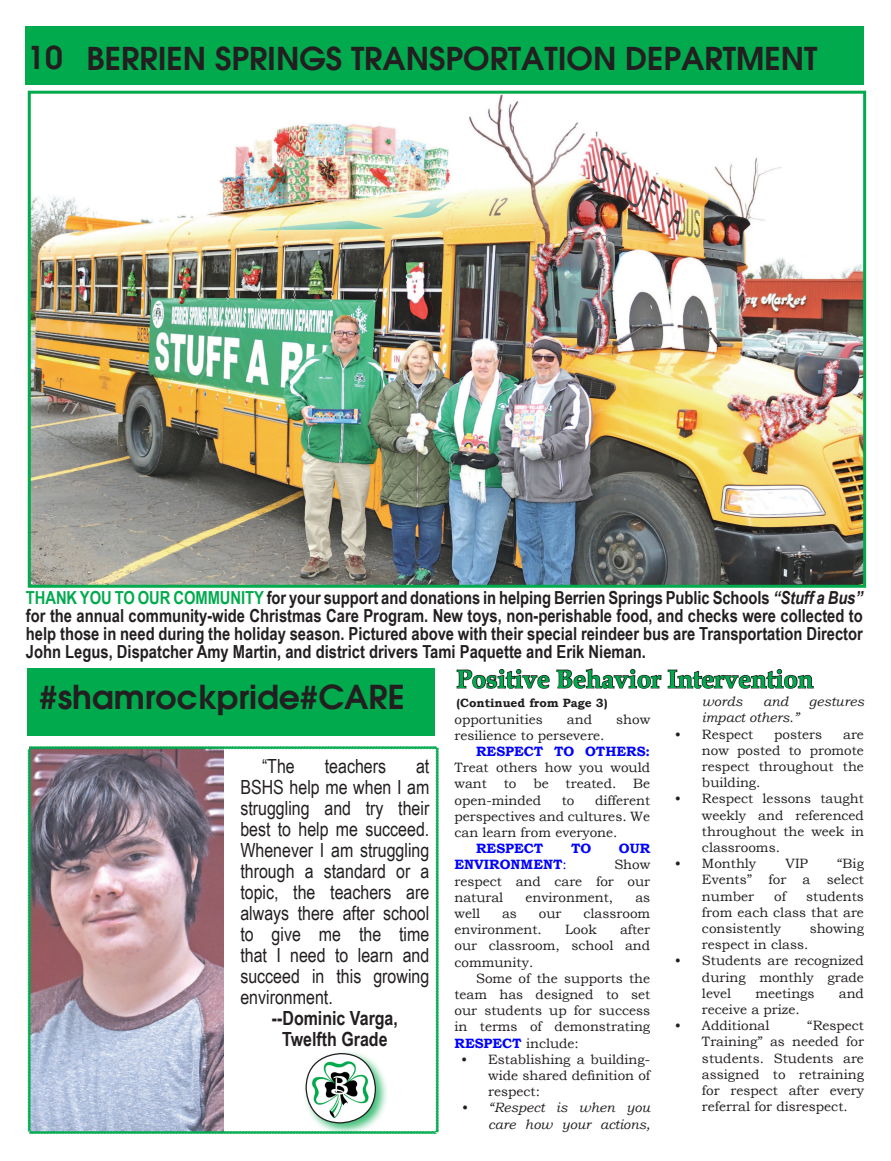
<style>
.page{position:relative;width:891px;height:1161px;background:#fff}
.page>*{position:absolute;margin:0;border:0;box-sizing:border-box;transform-origin:0 0}
.t1{font:600 33px "Avant Garde";color:#231f20}
.t2{font:600 31.5px "Avant Garde";color:#231f20}
.t3{font:700 25.5px "Book Antiqua";color:#00aa4d}
.t4{font:19.5px/21px "Arial Narrow";color:#231f20;text-align:justify}
.t5{font:700 19.5px/21px "Arial Narrow";color:#231f20;text-align:center}
.t6{font:700 18px/18px "Arial Narrow";color:#231f20;text-align:justify}
.t7{font:13.5px/16.2px "Bookman Old Style";color:#231f20;text-align:justify}
.t8{font:italic 13.5px/16.2px "Bookman Old Style";color:#231f20;text-align:right}
.t9{font:700 13.5px "Bookman Old Style";color:#00f}
.t10{font:700 12px "Bookman Old Style";color:#231f20}
.s1{color:#00aa4d}
.s2{font-style:italic}
.s3{font-weight:400}
.s4{font-weight:700;color:#00f}
</style>
<div class="page">
<div style="left:25px;top:26px;width:839px;height:59px;background:#00aa4d"></div>
<svg style="left:456px;top:669px;width:94px;height:20px"></svg>
<svg style="left:556px;top:668px;width:258px;height:21px"></svg>
<img style="left:32px;top:95px;width:830px;height:489px">
<div style="left:28px;top:91px;width:838px;height:497px;border:3px solid #00aa4d"></div>
<svg style="left:27px;top:746px;width:412px;height:388px"></svg>
<div style="left:27px;top:669px;width:408px;height:67px;background:#00aa4d"></div>
<div style="left:302px;top:1050px;width:86px;height:85px;background:#00aa4d;opacity:.75"></div>
<img style="left:306px;top:1054px;width:69px;height:69px">
<div style="left:306px;top:1053px;width:70px;height:71px;border:1px solid #231f20;border-radius:35px"></div>
<h2 class="t2" style="left:27px;top:20px;width:37px">10</h2>
<h2 class="t2" style="left:27px;top:37px;width:791px">10 BERRIEN SPRINGS TRANSPORTATION DEPARTMENT</h2>
<p class="t6" style="left:26px;top:588px;width:839px"><span class="s1">THANK YOU TO OUR COMMUNITY</span> for your support and donations in helping Berrien Springs Public Schools <span class="s2">“Stuff a Bus” </span>for the annual community-wide Christmas Care Program. New toys, non-perishable food, and checks were collected to help those in need during the holiday season. Pictured above with their special reindeer bus are Transportation Director John Legus, Dispatcher Amy Martin, and district drivers Tami Paquette and Erik Nieman.</p>
<h1 class="t1" style="left:39px;top:675px;width:302px">#SHAMROCKPRIDE#CARE</h1>
<h3 class="t4" style="left:262px;top:755px;width:34px">“The</h3>
<h3 class="t4" style="left:325px;top:755px;width:63px">teachers</h3>
<p class="t4" style="left:240px;top:755px;width:191px;text-indent:176px">at BSHS help me when I am struggling and try their best to help me succeed.<br>Whenever I am struggling through a standard or a topic, the teachers are always there after school to give me the time that I need to learn and succeed in this growing environment.</p>
<h3 class="t5" style="left:272px;top:1007px;width:128px">--Dominic Varga,<br>Twelfth Grade</h3>
<h3 class="t3" style="left:456px;top:662px;width:359px">Positive Behavior Intervention</h3>
<p class="t10" style="left:456px;top:694px;width:153px">(Continued from Page 3)</p>
<p class="t7" style="left:454px;top:711px;width:90px">opportunities</p>
<p class="t7" style="left:567px;top:711px;width:27px">and</p>
<p class="t7" style="left:616px;top:711px;width:36px">show</p>
<p class="t7" style="left:454px;top:727px;width:152px">resilience to persevere.</p>
<p class="t9" style="left:476px;top:742px;width:176px">RESPECT TO OTHERS:</p>
<p class="t7" style="left:454px;top:760px;width:197px">Treat others how you would want</p>
<p class="t7" style="left:454px;top:776px;width:197px;text-indent:79px">be treated. Be open-minded</p>
<p class="t7" style="left:504px;top:776px;width:14px">to</p>
<p class="t7" style="left:454px;top:792px;width:197px;text-indent:141px">different perspectives and cultures. We can learn from everyone.</p>
<p class="t9" style="left:476px;top:839px;width:69px">RESPECT</p>
<p class="t9" style="left:571px;top:839px;width:22px">TO</p>
<p class="t9" style="left:619px;top:839px;width:33px">OUR</p>
<p class="t9" style="left:454px;top:855px;width:114px">ENVIRONMENT<span class="s3">:</span></p>
<p class="t7" style="left:562px;top:792px;width:14px">to</p>
<p class="t7" style="left:454px;top:857px;width:197px;text-indent:160px">Show respect and care for our natural</p>
<p class="t7" style="left:526px;top:889px;width:89px">environment,</p>
<p class="t7" style="left:635px;top:889px;width:16px">as</p>
<p class="t7" style="left:454px;top:905px;width:27px">well</p>
<p class="t7" style="left:502px;top:905px;width:16px">as</p>
<p class="t7" style="left:539px;top:905px;width:24px">our</p>
<p class="t7" style="left:584px;top:905px;width:68px">classroom</p>
<p class="t7" style="left:454px;top:922px;width:89px">environment.</p>
<p class="t7" style="left:565px;top:922px;width:33px">Look</p>
<p class="t7" style="left:454px;top:922px;width:197px;text-indent:166px">after our classroom, school and community.</p>
<p class="t7" style="left:454px;top:970px;width:197px;text-indent:22px">Some of the supports the team has designed to set our students up for success in terms of demonstrating <span class="s4">RESPECT</span> include:</p>
<p class="t7" style="left:488px;top:1051px;width:163px;text-indent:-27px">• Establishing a building&shy;wide shared definition of respect:</p>
<p class="t8" style="left:461px;top:1100px;width:191px">• “Respect is when you care how your actions,</p>
<p class="t8" style="left:702px;top:693px;width:42px">words</p>
<p class="t8" style="left:763px;top:693px;width:27px">and</p>
<p class="t8" style="left:809px;top:693px;width:57px">gestures</p>
<p class="t8" style="left:702px;top:710px;width:99px">impact others.”</p>
<p class="t7" style="left:675px;top:726px;width:80px">• Respect</p>
<p class="t7" style="left:774px;top:726px;width:50px">posters</p>
<p class="t7" style="left:702px;top:726px;width:164px;text-indent:141px">are now posted to promote respect throughout the building.</p>
<p class="t7" style="left:702px;top:791px;width:163px;text-indent:-27px">• Respect lessons taught weekly and referenced throughout the week in classrooms.</p>
<p class="t7" style="left:675px;top:856px;width:83px">• Monthly</p>
<p class="t7" style="left:786px;top:856px;width:24px">VIP</p>
<p class="t7" style="left:702px;top:856px;width:164px;text-indent:135px">“Big Events” for a select number</p>
<p class="t7" style="left:702px;top:888px;width:163px;text-indent:104px">students from each class that are consistently</p>
<p class="t7" style="left:774px;top:888px;width:13px">of</p>
<p class="t7" style="left:810px;top:920px;width:56px">showing</p>
<p class="t7" style="left:702px;top:937px;width:108px">respect in class.</p>
<p class="t7" style="left:702px;top:953px;width:163px;text-indent:-27px">• Students are recognized during monthly grade level</p>
<p class="t7" style="left:755px;top:985px;width:61px">meetings</p>
<p class="t7" style="left:839px;top:985px;width:27px">and</p>
<p class="t7" style="left:702px;top:1001px;width:99px">receive a prize.</p>
<p class="t7" style="left:675px;top:1018px;width:96px">• Additional</p>
<p class="t7" style="left:702px;top:1018px;width:164px;text-indent:105px">“Respect Training” as needed for students. Students are assigned to retraining for respect after every referral for disrespect.</p>
</div>
